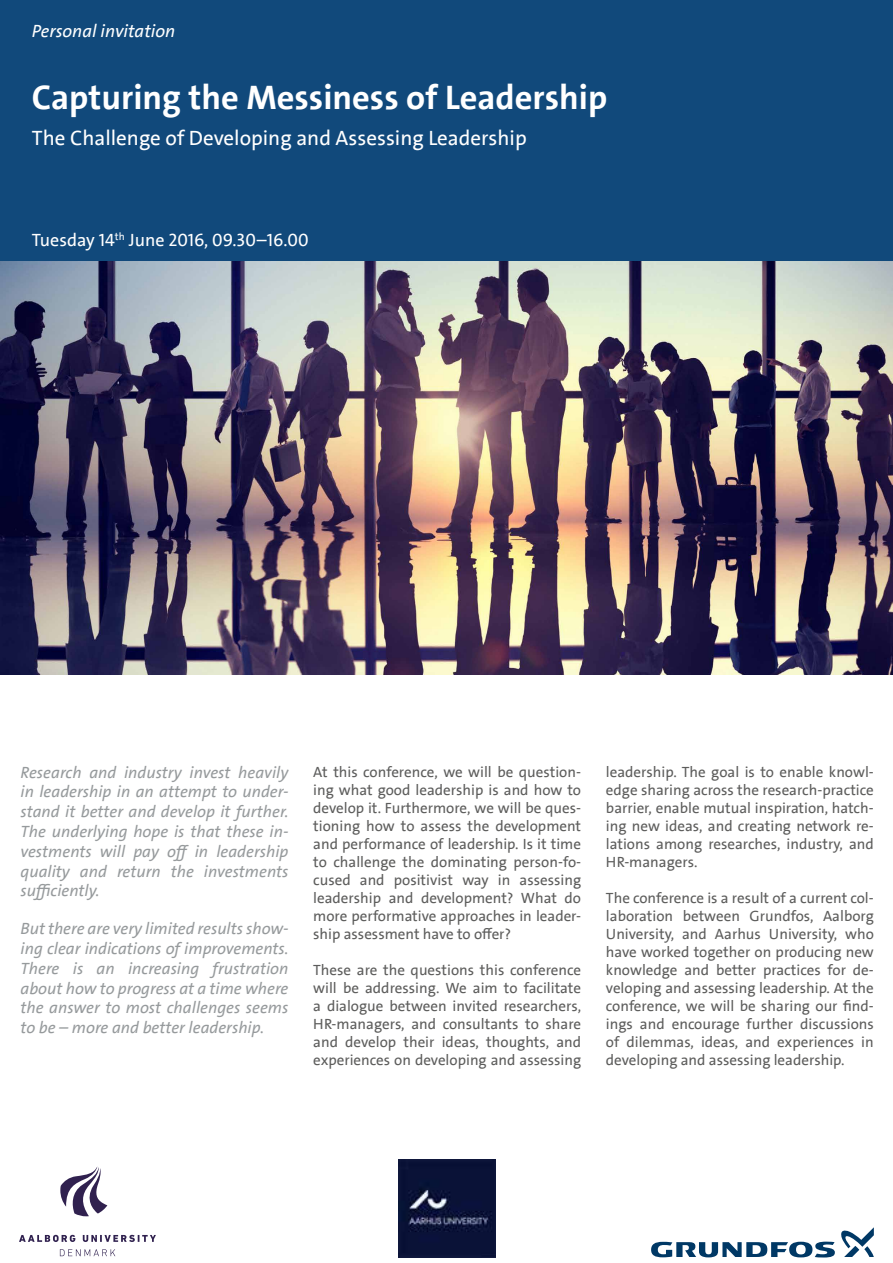
<style>
.page{position:relative;width:893px;height:1263px;background:#fff}
.page>*{position:absolute;margin:0;border:0;box-sizing:border-box;transform-origin:0 0}
.t1{font:700 34.5px "Grundfos The Sans V2";color:#fff}
.t2{font:21px "Grundfos The Sans V2";color:#fff}
.t3{font:18px "Grundfos The Sans V2";color:#fff}
.t4{font:italic 18px "Grundfos The Sans V2";color:#fff}
.t5{font:italic 16.5px/19.8px "Grundfos The Sans V2";color:#969a9c;text-align:justify}
.t6{font:15px/18px "Grundfos The Sans V2";color:#5d5d5c;text-align:justify}
</style>
<div class="page">
<div style="left:0;top:0;width:893px;height:268px;background:#11497b"></div>
<svg style="left:651px;top:1227px;width:223px;height:30px"></svg>
<img style="left:399px;top:1159px;width:96px;height:98px">
<img style="left:0;top:261px;width:893px;height:414px">
<svg style="left:19px;top:1235px;width:56px;height:7px"></svg>
<svg style="left:83px;top:1235px;width:73px;height:7px"></svg>
<svg style="left:60px;top:1249px;width:55px;height:7px"></svg>
<svg style="left:60px;top:1167px;width:47px;height:49px"></svg>
<p class="t4" style="left:32px;top:19px;width:145px">Personal invitation</p>
<h1 class="t1" style="left:32px;top:75px;width:577px">Capturing the Messiness of Leadership</h1>
<h2 class="t2" style="left:32px;top:125px;width:496px">The Challenge of Developing and Assessing Leadership</h2>
<p class="t3" style="left:32px;top:228px;width:278px">Tuesday 14<sup>th</sup> June 2016, 09.30–16.00</p>
<p class="t5" style="left:21px;top:762px;width:269px">Research and industry invest heavily in leadership in an attempt to under&shy;stand it better and develop it further.<br>The underlying hope is that these in&shy;vestments will pay off in leadership quality and return the investments sufficiently.</p>
<p class="t5" style="left:21px;top:919px;width:269px">But there are very limited results show&shy;ing clear indications of improvements.<br>There is an increasing frustration about how to progress at a time where the answer to most challenges seems to be – more and better leadership.</p>
<p class="t6" style="left:313px;top:763px;width:269px">At this conference, we will be question&shy;ing what good leadership is and how to develop it. Furthermore, we will be ques&shy;tioning how to assess the development and performance of leadership. Is it time to challenge the dominating person-fo&shy;cused and positivist way in assessing leadership and development? What do more performative approaches in leader&shy;ship assessment have to offer?</p>
<p class="t6" style="left:313px;top:961px;width:269px">These are the questions this conference will be addressing. We aim to facilitate a dialogue between invited researchers, HR-managers, and consultants to share and develop their ideas, thoughts, and experiences on developing and assessing</p>
<p class="t6" style="left:606px;top:763px;width:269px">leadership. The goal is to enable knowl&shy;edge sharing across the research-practice barrier, enable mutual inspiration, hatch&shy;ing new ideas, and creating network re&shy;lations among researches, industry, and HR-managers.</p>
<p class="t6" style="left:606px;top:889px;width:269px">The conference is a result of a current col&shy;laboration between Grundfos, Aalborg University, and Aarhus University, who have worked together on producing new knowledge and better practices for de&shy;veloping and assessing leadership. At the conference, we will be sharing our find&shy;ings and encourage further discussions of dilemmas, ideas, and experiences in developing and assessing leadership.</p>
</div>
